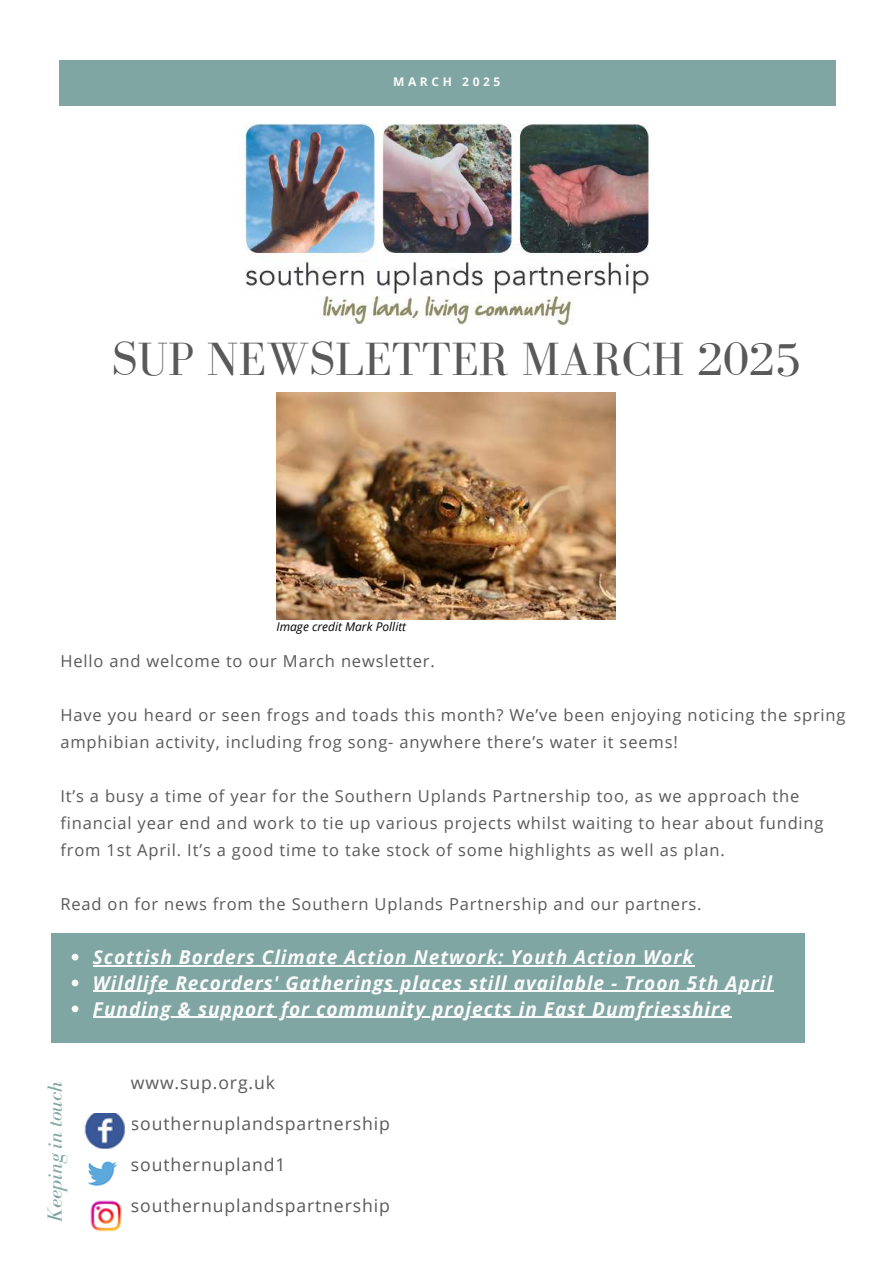
<style>
.page{position:relative;width:894px;height:1264px;background:#fff}
.page>*{position:absolute;margin:0;border:0;box-sizing:border-box;transform-origin:0 0}
.t1{font:48px "Bodoni FLF";color:#595959}
.t2{font:italic 21px "Bodoni FLF";color:#80a6a3}
.t3{font:italic 700 19.05px/25.8px "Open Sans";letter-spacing:.05em;color:#fafafa}
.t4{font:17.55px "Open Sans";letter-spacing:.05em;color:#595959}
.t5{font:16.5px/27px "Open Sans";letter-spacing:.05em;color:#595959}
.t6{font:italic 12px "Open Sans";color:#000}
.t7{font:700 12px "Open Sans";letter-spacing:.3em;color:#fafafa}
</style>
<div class="page">
<div style="left:59px;top:60px;width:776px;height:45px;background:#80a6a3"></div>
<div style="left:51px;top:933px;width:753px;height:109px;background:#80a6a3"></div>
<img style="left:242px;top:123px;width:409px;height:203px">
<svg style="left:72px;top:953px;width:6px;height:7px"></svg>
<hr style="left:93px;top:965px;width:601px;height:1px;background:#fafafa">
<svg style="left:72px;top:979px;width:6px;height:7px"></svg>
<hr style="left:93px;top:990px;width:680px;height:2px;background:#fafafa">
<svg style="left:72px;top:1005px;width:6px;height:7px"></svg>
<hr style="left:93px;top:1016px;width:638px;height:1px;background:#fafafa">
<img style="left:88px;top:1161px;width:29px;height:25px">
<img style="left:90px;top:1200px;width:32px;height:32px">
<img style="left:84px;top:1113px;width:42px;height:34px">
<img style="left:276px;top:393px;width:339px;height:226px">
<p class="t7" style="left:393px;top:73px;width:109px">MARCH 2025</p>
<h1 class="t1" style="left:111px;top:333px;width:690px">SUP NEWSLETTER MARCH 2025</h1>
<p class="t6" style="left:276px;top:618px;width:131px">Image credit Mark Pollitt</p>
<p class="t5" style="left:60px;top:647px;width:376px">Hello and welcome to our March newsletter.</p>
<p class="t5" style="left:60px;top:701px;width:786px">Have you heard or seen frogs and toads this month? We’ve been enjoying noticing the spring amphibian activity, including frog song- anywhere there’s water it seems!</p>
<p class="t5" style="left:60px;top:782px;width:764px">It’s a busy a time of year for the Southern Uplands Partnership too, as we approach the financial year end and work to tie up various projects whilst waiting to hear about funding from 1st April. It’s a good time to take stock of some highlights as well as plan.</p>
<p class="t5" style="left:60px;top:890px;width:642px">Read on for news from the Southern Uplands Partnership and our partners.</p>
<p class="t3" style="left:93px;top:943px;width:680px">Scottish Borders Climate Action Network: Youth Action Work<br>Wildlife Recorders' Gatherings places still available - Troon 5th April<br>Funding &amp; support for community projects in East Dumfriesshire</p>
<p class="t2" style="left:43px;top:1221px;width:141px;rotate:-90deg">Keeping in touch</p>
<p class="t4" style="left:131px;top:1070px;width:146px">www.sup.org.uk</p>
<p class="t4" style="left:131px;top:1111px;width:260px">southernuplandspartnership</p>
<p class="t4" style="left:131px;top:1152px;width:156px">southernupland1</p>
<p class="t4" style="left:131px;top:1193px;width:260px">southernuplandspartnership</p>
</div>
